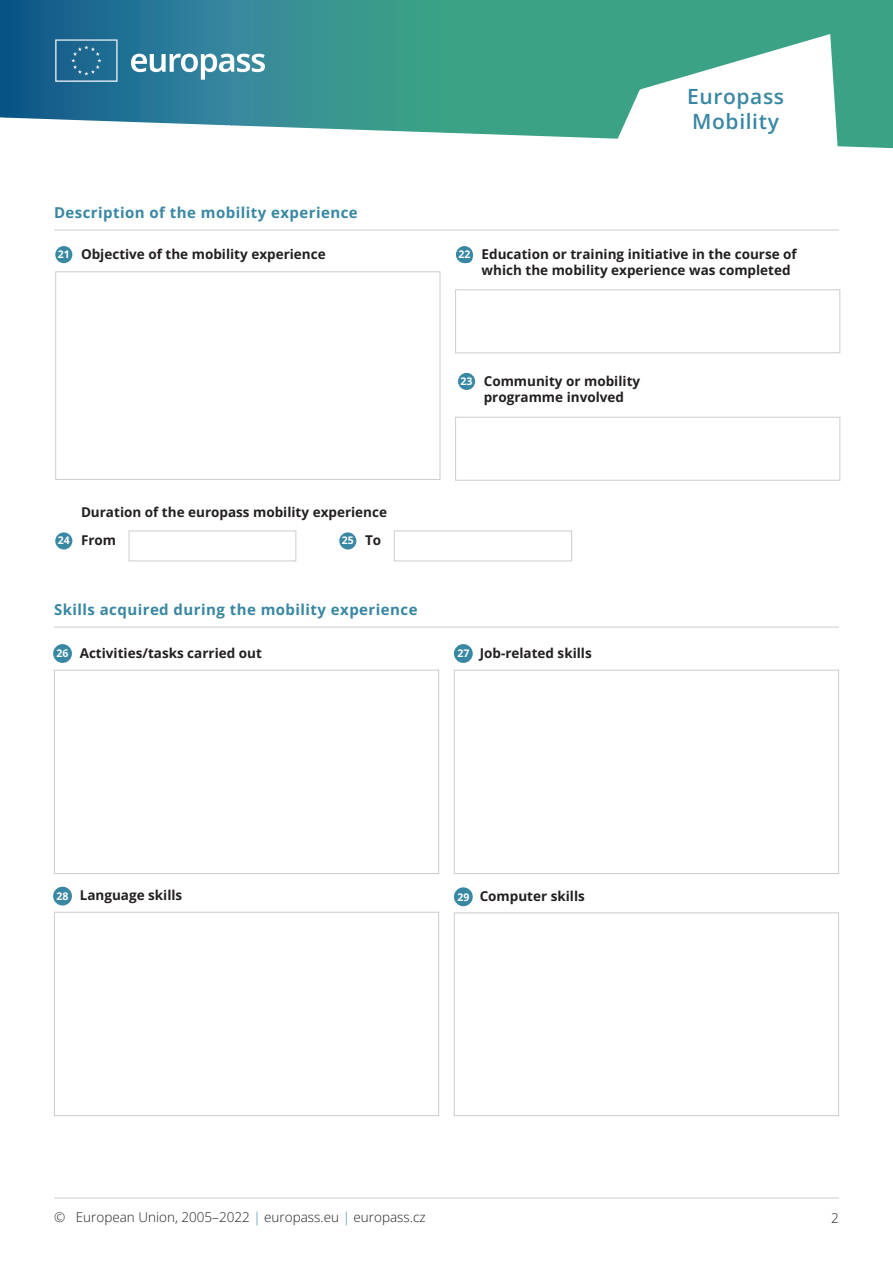
<style>
.page{position:relative;width:893px;height:1263px;background:#fff}
.page>*{position:absolute;margin:0;border:0;box-sizing:border-box;transform-origin:0 0}
.t1{font:600 21px/25.2px "Open Sans";letter-spacing:.03em;color:#3887a3}
.t2{font:700 15px "Open Sans";letter-spacing:.03em;color:#3887a3}
.t3{font:700 13.5px/16.2px "Open Sans";color:#231f20}
.t4{font:300 13.5px "Open Sans";color:#231f20}
.t5{font:700 10.5px "Open Sans";color:#fff}
.s1{color:#3887a3}
</style>
<div class="page">
<svg style="left:0;top:0;width:893px;height:148px;background:#4c9e99"></svg>
<svg style="left:605px;top:34px;width:234px;height:114px"></svg>
<svg style="left:55px;top:39px;width:63px;height:43px;background:#35789b"></svg>
<svg style="left:131px;top:54px;width:134px;height:26px"></svg>
<hr style="left:54px;top:230px;width:785px;height:1px;background:#cdcdcd">
<div style="left:455px;top:289px;width:385px;height:64px;border:1px solid #cdcdcd"></div>
<div style="left:55px;top:246px;width:17px;height:17px;background:#3887a3;border-radius:50%"></div>
<svg style="left:456px;top:246px;width:17px;height:18px"></svg>
<div style="left:455px;top:417px;width:385px;height:64px;border:1px solid #cdcdcd"></div>
<div style="left:458px;top:373px;width:17px;height:17px;background:#3887a3;border-radius:50%"></div>
<div style="left:129px;top:531px;width:167px;height:30px;border:1px solid #cdcdcd"></div>
<div style="left:394px;top:531px;width:178px;height:30px;border:1px solid #cdcdcd"></div>
<div style="left:55px;top:532px;width:17px;height:17px;background:#3887a3;border-radius:50%"></div>
<div style="left:339px;top:532px;width:17px;height:17px;background:#3887a3;border-radius:50%"></div>
<div style="left:55px;top:271px;width:385px;height:209px;border:1px solid #cdcdcd"></div>
<hr style="left:54px;top:1197px;width:785px;height:1px;background:#cdcdcd">
<div style="left:54px;top:670px;width:385px;height:204px;border:1px solid #cdcdcd"></div>
<div style="left:54px;top:912px;width:385px;height:204px;border:1px solid #cdcdcd"></div>
<div style="left:454px;top:670px;width:385px;height:204px;border:1px solid #cdcdcd"></div>
<div style="left:454px;top:912px;width:385px;height:204px;border:1px solid #cdcdcd"></div>
<div style="left:53px;top:644px;width:19px;height:19px;background:#3887a3;border-radius:50%"></div>
<div style="left:53px;top:887px;width:19px;height:18px;background:#3887a3;border-radius:50%"></div>
<hr style="left:54px;top:627px;width:785px;height:1px;background:#cdcdcd">
<div style="left:454px;top:644px;width:19px;height:19px;background:#3887a3;border-radius:50%"></div>
<div style="left:454px;top:887px;width:19px;height:19px;background:#3887a3;border-radius:50%"></div>
<p class="t1" style="left:687px;top:83px;width:99px">Europass<br>Mobility</p>
<p class="t2" style="left:54px;top:203px;width:305px">Description of the mobility experience</p>
<p class="t3" style="left:81px;top:246px;width:246px">Objective of the mobility experience</p>
<p class="t3" style="left:482px;top:246px;width:317px">Education or training initiative in the course of which the mobility experience was completed</p>
<p class="t5" style="left:58px;top:247px;width:14px">21</p>
<p class="t5" style="left:458px;top:247px;width:14px">22</p>
<p class="t3" style="left:81px;top:504px;width:308px">Duration of the europass mobility experience</p>
<p class="t3" style="left:81px;top:532px;width:37px">From</p>
<p class="t3" style="left:365px;top:532px;width:18px">To</p>
<p class="t5" style="left:58px;top:533px;width:14px">24</p>
<p class="t5" style="left:342px;top:533px;width:14px">25</p>
<p class="t2" style="left:54px;top:600px;width:365px">Skills acquired during the mobility experience</p>
<p class="t3" style="left:80px;top:644px;width:184px">Activities/tasks carried out</p>
<p class="t5" style="left:57px;top:646px;width:14px">26</p>
<p class="t5" style="left:461px;top:374px;width:14px">23</p>
<p class="t3" style="left:484px;top:372px;width:158px">Community or mobility programme involved</p>
<p class="t5" style="left:457px;top:646px;width:14px">27</p>
<p class="t3" style="left:480px;top:644px;width:114px">Job-related skills</p>
<p class="t5" style="left:57px;top:889px;width:14px">28</p>
<p class="t3" style="left:80px;top:887px;width:104px">Language skills</p>
<p class="t5" style="left:457px;top:890px;width:14px">29</p>
<p class="t3" style="left:480px;top:888px;width:107px">Computer skills</p>
<p class="t4" style="left:54px;top:1208px;width:373px">© European Union, 2005–2022 <span class="s1">|</span> europass.eu <span class="s1">|</span> europass.cz</p>
<p class="t4" style="left:831px;top:1208px;width:9px">2</p>
</div>
